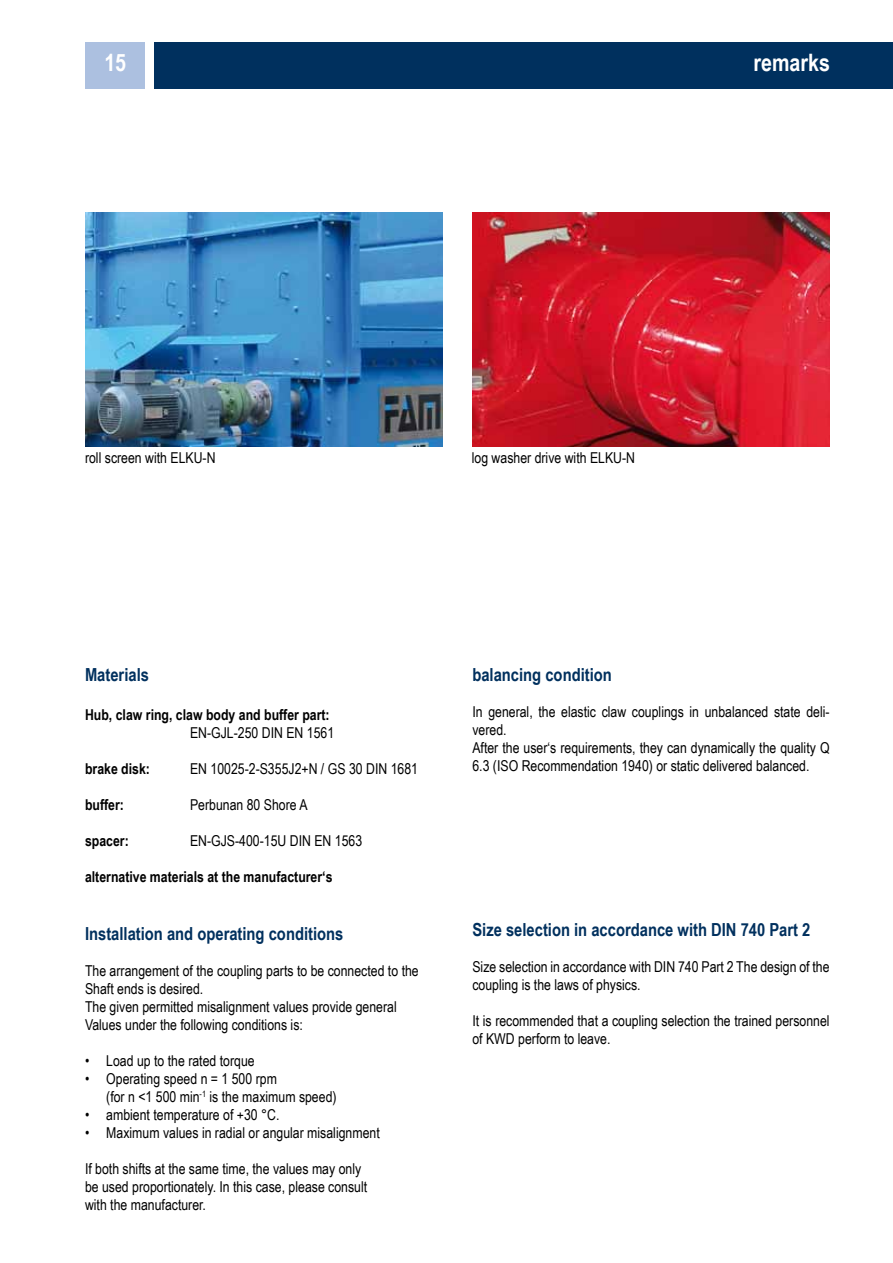
<style>
.page{position:relative;width:893px;height:1263px;background:#fff}
.page>*{position:absolute;margin:0;border:0;box-sizing:border-box;transform-origin:0 0}
.t1{font:700 24px "Arial Narrow";color:#fff}
.t2{font:700 18px "Arial Narrow";color:#00305e}
.t3{font:15px/18px "Arial Narrow";color:#000}
.t4{font:700 15px/18px "Arial Narrow";color:#000}
.s1{font-weight:400}
</style>
<div class="page">
<div style="left:155px;top:43px;width:738px;height:46px;background:#00305e"></div>
<div style="left:85px;top:43px;width:60px;height:46px;background:#acc0e0"></div>
<img style="left:85px;top:213px;width:357px;height:233px">
<img style="left:472px;top:213px;width:358px;height:233px">
<p class="t1" style="left:104px;top:44px;width:23px">15</p>
<p class="t1" style="left:753px;top:44px;width:78px">remarks</p>
<p class="t3" style="left:85px;top:448px;width:132px">roll screen with ELKU-N</p>
<p class="t3" style="left:472px;top:448px;width:165px">log washer drive with ELKU-N</p>
<p class="t2" style="left:85px;top:661px;width:65px">Materials</p>
<p class="t4" style="left:190px;top:705px;width:146px;text-indent:-105px">Hub, claw ring, claw body and buffer part:<br><span class="s1">EN-GJL-250 DIN EN 1561</span></p>
<p class="t4" style="left:85px;top:759px;width:66px">brake disk:</p>
<p class="t3" style="left:190px;top:760px;width:230px">EN 10025-2-S355J2+N / GS 30 DIN 1681</p>
<p class="t4" style="left:85px;top:795px;width:40px">buffer:</p>
<p class="t3" style="left:190px;top:796px;width:119px">Perbunan 80 Shore A</p>
<p class="t4" style="left:85px;top:831px;width:45px">spacer:</p>
<p class="t3" style="left:190px;top:832px;width:174px">EN-GJS-400-15U DIN EN 1563</p>
<p class="t4" style="left:85px;top:867px;width:249px">alternative materials at the manufacturer‘s</p>
<p class="t2" style="left:85px;top:920px;width:260px">Installation and operating conditions</p>
<p class="t3" style="left:85px;top:962px;width:335px">The arrangement of the coupling parts to be connected to the Shaft ends is desired.<br>The given permitted misalignment values provide general Values under the following conditions is:</p>
<p class="t3" style="left:85px;top:1052px;width:171px">• Load up to the rated torque</p>
<p class="t3" style="left:106px;top:1070px;width:232px;text-indent:-21px">• Operating speed n = 1 500 rpm<br>(for n &lt;1 500 min<sup>-1</sup> is the maximum speed)</p>
<p class="t3" style="left:85px;top:1106px;width:196px">• ambient temperature of +30 °C.</p>
<p class="t3" style="left:85px;top:1124px;width:296px">• Maximum values in radial or angular misalignment</p>
<p class="t3" style="left:85px;top:1160px;width:284px">If both shifts at the same time, the values may only be used proportionately. In this case, please consult with the manufacturer.</p>
<p class="t2" style="left:472px;top:661px;width:141px">balancing condition</p>
<p class="t3" style="left:472px;top:702px;width:359px">In general, the elastic claw couplings in unbalanced state deli&shy;vered.<br>After the user‘s requirements, they can dynamically the quality Q 6.3 (ISO Recommendation 1940) or static delivered balanced.</p>
<p class="t2" style="left:472px;top:916px;width:340px">Size selection in accordance with DIN 740 Part 2</p>
<p class="t3" style="left:472px;top:958px;width:359px">Size selection in accordance with DIN 740 Part 2 The design of the coupling is the laws of physics.</p>
<p class="t3" style="left:472px;top:1012px;width:359px">It is recommended that a coupling selection the trained personnel of KWD perform to leave.</p>
</div>
